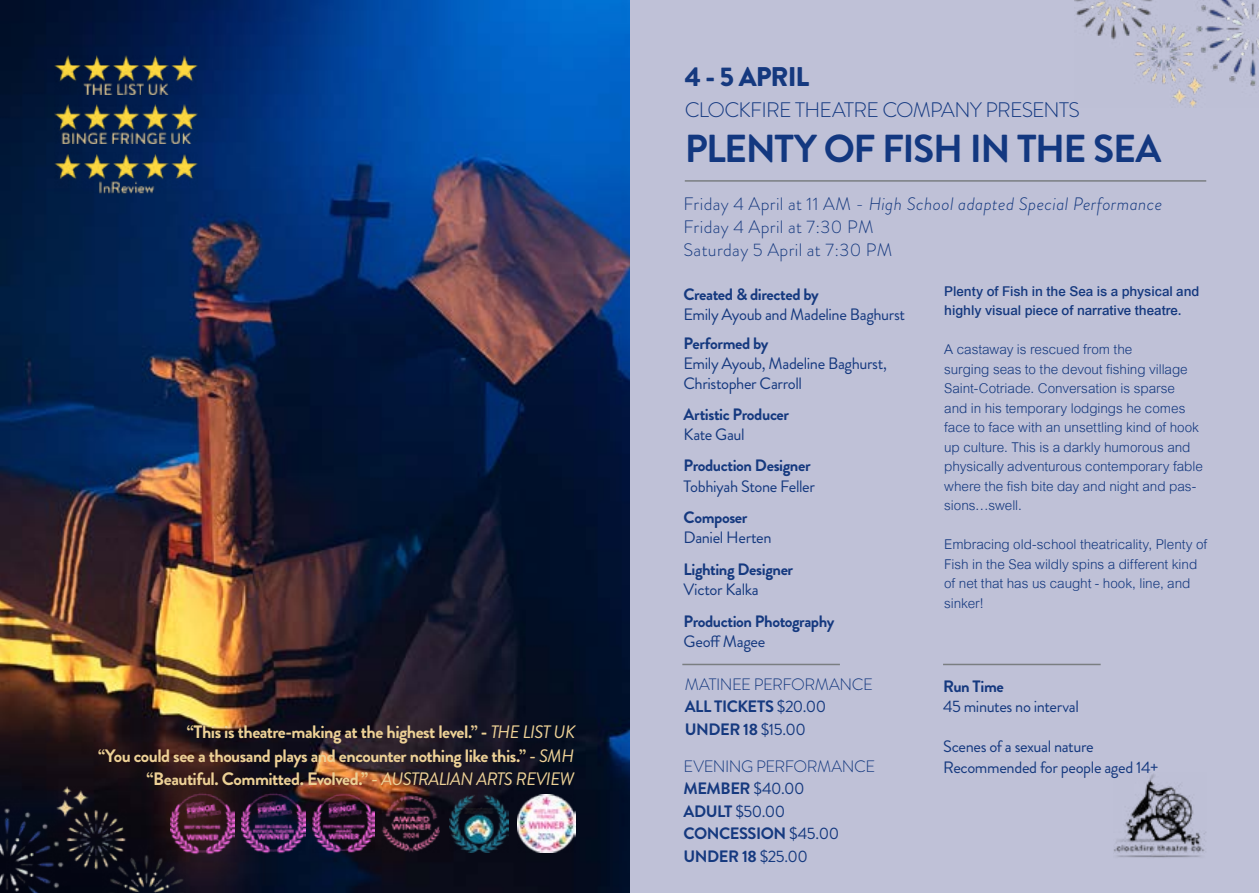
<style>
.page{position:relative;width:1259px;height:893px;background:#fff}
.page>*{position:absolute;margin:0;border:0;box-sizing:border-box;transform-origin:0 0}
.t1{font:700 39px "Brandon Grotesque";letter-spacing:-.035em;color:#133880}
.t2{font:900 27px "Brandon Grotesque";letter-spacing:-.035em;color:#15397f}
.t3{font:300 21px "Brandon Grotesque";letter-spacing:-.035em;color:#133880}
.t4{font:700 18px/23.4px "Brandon Grotesque";letter-spacing:-.03em;color:#edd196;text-align:right}
.t5{font:300 18px/22.5px "Brandon Grotesque";letter-spacing:.02em;color:#15397f}
.t6{font:16.5px/20.2px "Brandon Grotesque";letter-spacing:-.025em;color:#15397f}
.t7{font:700 16.5px/22.5px "Brandon Grotesque";letter-spacing:-.025em;color:#15397f}
.t8{font:300 16.5px/22.5px "Brandon Grotesque";letter-spacing:-.03em;color:#15397f}
.t9{font:300 13.5px/19.5px "Arial";letter-spacing:-.005em;color:#15397f}
.t10{font:500 13.5px/19.5px "Arial";color:#15397f}
.s1{font-weight:400;font-style:italic}
.s2{font-weight:500}
.s3{font-style:italic}
.s4{font-weight:700}
.s5{font-weight:400}
.s6{font-weight:300}
</style>
<div class="page">
<div style="left:629px;top:0;width:630px;height:893px;background:#bfc1d7"></div>
<hr style="left:685px;top:180px;width:521px;height:2px;background:#7a7e81">
<hr style="left:682px;top:664px;width:158px;height:1px;background:#7a7e81">
<hr style="left:943px;top:664px;width:157px;height:1px;background:#7a7e81">
<img style="left:1114px;top:774px;width:92px;height:84px">
<img style="left:0;top:0;width:629px;height:893px">
<img style="left:1074px;top:0;width:185px;height:107px">
<img style="left:0;top:787px;width:186px;height:106px">
<img style="left:54px;top:153px;width:143px;height:40px">
<img style="left:54px;top:104px;width:143px;height:40px">
<img style="left:54px;top:55px;width:143px;height:39px">
<img style="left:518px;top:795px;width:57px;height:57px">
<img style="left:171px;top:791px;width:64px;height:64px">
<img style="left:382px;top:795px;width:58px;height:57px">
<img style="left:312px;top:793px;width:63px;height:59px">
<img style="left:242px;top:792px;width:63px;height:63px">
<img style="left:449px;top:793px;width:59px;height:60px">
<h3 class="t4" style="left:98px;top:721px;width:479px">“This is theatre-making at the highest level.” - <span class="s1">THE LIST UK<br></span>“You could see a thousand plays and encounter nothing like this.” <span class="s2">-</span> <span class="s1">SMH </span>“Beautiful. Committed. Evolved.” <span class="s2">-</span> <span class="s1">AUSTRALIAN ARTS REVIEW</span></h3>
<h2 class="t2" style="left:685px;top:57px;width:126px">4 - 5 APRIL</h2>
<h3 class="t3" style="left:685px;top:96px;width:397px">CLOCKFIRE THEATRE COMPANY PRESENTS</h3>
<h1 class="t1" style="left:685px;top:122px;width:478px">PLENTY OF FISH IN THE SEA</h1>
<h3 class="t5" style="left:683px;top:193px;width:480px">Friday 4 April at 11 AM - <span class="s3">High School adapted Special Performance<br></span>Friday 4 April at 7:30 PM<br>Saturday 5 April at 7:30 PM</h3>
<p class="t7" style="left:683px;top:283px;width:137px">Created &amp; directed by</p>
<p class="t6" style="left:683px;top:304px;width:223px">Emily Ayoub and Madeline Baghurst</p>
<p class="t7" style="left:683px;top:332px;width:87px">Performed by</p>
<p class="t6" style="left:683px;top:353px;width:205px">Emily Ayoub, Madeline Baghurst,<br>Christopher Carroll</p>
<p class="t7" style="left:683px;top:403px;width:107px">Artistic Producer</p>
<p class="t6" style="left:683px;top:424px;width:63px">Kate Gaul</p>
<p class="t7" style="left:683px;top:455px;width:129px">Production Designer</p>
<p class="t6" style="left:683px;top:476px;width:133px">Tobhiyah Stone Feller</p>
<p class="t7" style="left:683px;top:506px;width:66px">Composer</p>
<p class="t6" style="left:683px;top:528px;width:90px">Daniel Herten</p>
<p class="t7" style="left:683px;top:558px;width:111px">Lighting Designer</p>
<p class="t6" style="left:683px;top:579px;width:77px">Victor Kalka</p>
<p class="t7" style="left:683px;top:610px;width:152px">Production Photography</p>
<p class="t6" style="left:683px;top:631px;width:83px">Geoff Magee</p>
<p class="t8" style="left:685px;top:673px;width:190px">MATINEE PERFORMANCE<br><span class="s4">ALL TICKETS</span> <span class="s5">$20.00<br></span><span class="s4">UNDER 18</span> <span class="s5">$15.00</span></p>
<p class="t7" style="left:683px;top:755px;width:193px"><span class="s6">EVENING PERFORMANCE<br></span>MEMBER <span class="s5">$40.00<br></span>ADULT <span class="s5">$50.00<br></span>CONCESSION <span class="s5">$45.00<br></span>UNDER 18 <span class="s5">$25.00</span></p>
<p class="t10" style="left:944px;top:281px;width:257px">Plenty of Fish in the Sea is a physical and highly visual piece of narrative theatre.</p>
<p class="t9" style="left:944px;top:340px;width:260px">A castaway is rescued from the<br>surging seas to the devout fishing village Saint-Cotriade. Conversation is sparse<br>and in his temporary lodgings he comes face to face with an unsettling kind of hook up culture. This is a darkly humorous and physically adventurous contemporary fable where the fish bite day and night and pas&shy;sions…swell.</p>
<p class="t9" style="left:944px;top:535px;width:264px">Embracing old-school theatricality, Plenty of Fish in the Sea wildly spins a different kind of net that has us caught - hook, line, and sinker!</p>
<p class="t7" style="left:943px;top:675px;width:62px">Run Time</p>
<p class="t6" style="left:943px;top:696px;width:137px">45 minutes no interval</p>
<p class="t6" style="left:943px;top:737px;width:217px">Scenes of a sexual nature<br>Recommended for people aged 14+</p>
</div>
